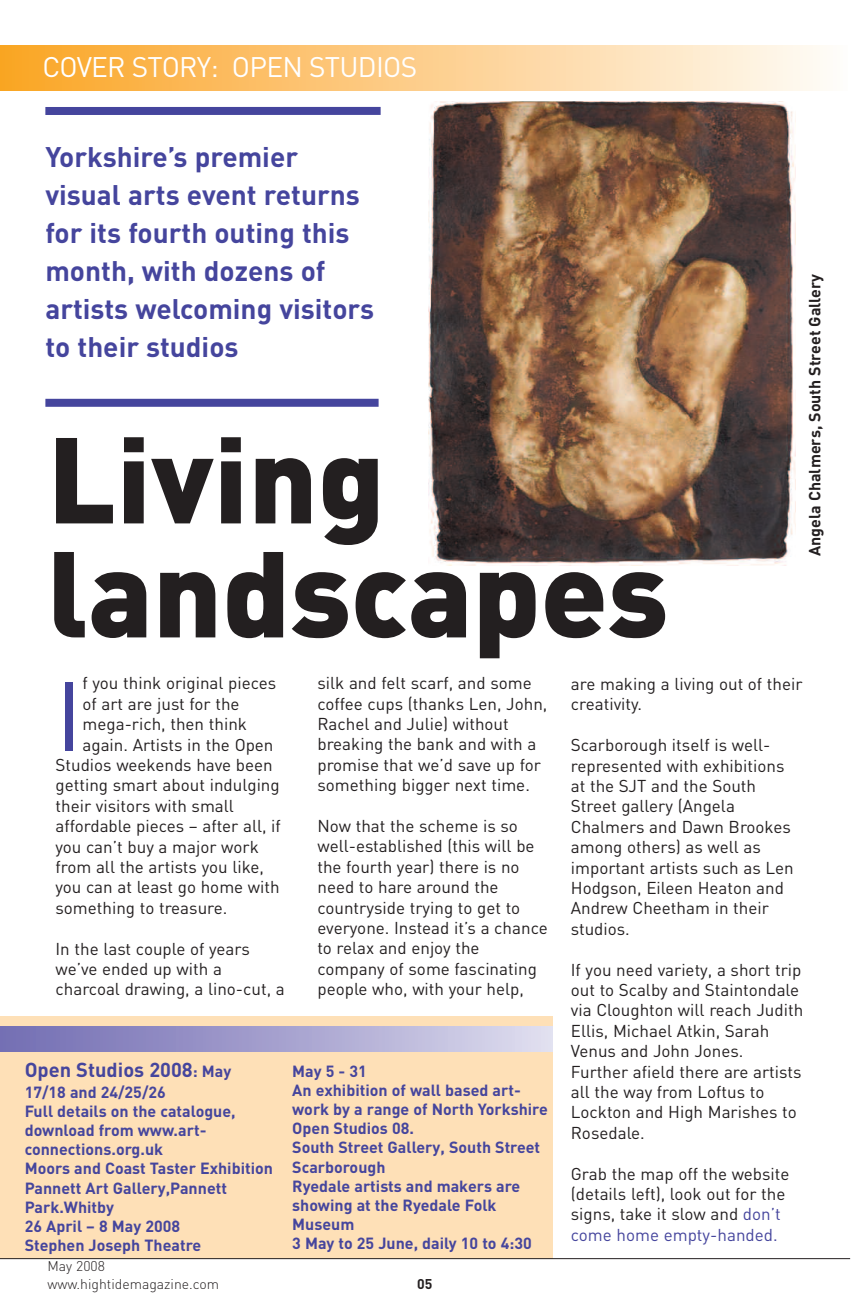
<style>
.page{position:relative;width:851px;height:1304px;background:#fff}
.page>*{position:absolute;margin:0;border:0;box-sizing:border-box;transform-origin:0 0}
.t1{font:900 120px/114px "DIN";color:#231f20}
.t2{font:96px "DIN";color:#45459d}
.t3{font:700 28px/38px "DIN";color:#45459d}
.t4{font:28px "DIN";letter-spacing:-.025em;color:#fff}
.t5{font:700 20px "DIN";color:#45459d}
.t6{font:17px/20.4px "DIN";color:#231f20}
.t7{font:700 16px/19.2px "DIN";color:#45459d}
.t8{font:700 16px "DIN";color:#231f20}
.t9{font:300 14px/17.4px "DIN";color:#231f20}
.t10{font:700 14px "DIN";color:#231f20}
.s1{color:#45459d}
.s2{font-size:16px}
</style>
<div class="page">
<div style="left:0;top:45px;width:847px;height:46px;background:linear-gradient(to right,#fba424,#fffbf7)"></div>
<img style="left:428px;top:101px;width:367px;height:464px">
<div style="left:45px;top:107px;width:335px;height:8px;background:#45459d"></div>
<div style="left:45px;top:399px;width:333px;height:8px;background:#45459d"></div>
<div style="left:0;top:1016px;width:552px;height:243px;background:#fee0b7"></div>
<div style="left:0;top:1026px;width:552px;height:25px;background:linear-gradient(to right,#706ab1,#dddbee)"></div>
<hr style="left:0;top:1258px;width:850px;height:1px;background:#231f20">
<h3 class="t4" style="left:42px;top:51px;width:376px">COVER STORY: OPEN STUDIOS</h3>
<h3 class="t3" style="left:45px;top:138px;width:330px">Yorkshire’s premier visual arts event returns for its fourth outing this month, with dozens of artists welcoming visitors to their studios</h3>
<p class="t8" style="left:805px;top:556px;width:284px;rotate:-90deg">Angela Chalmers, South Street Gallery</p>
<h1 class="t1" style="left:47px;top:425px;width:622px">Living landscapes</h1>
<p class="t6" style="left:317px;top:673px;width:231px">silk and felt scarf, and some coffee cups (thanks Len, John,<br>Rachel and Julie) without breaking the bank and with a promise that we’d save up for something bigger next time.</p>
<p class="t6" style="left:317px;top:816px;width:232px">Now that the scheme is so well-established (this will be the fourth year) there is no need to hare around the countryside trying to get to everyone. Instead it’s a chance to relax and enjoy the company of some fascinating people who, with your help,</p>
<h2 class="t2" style="left:55px;top:661px;width:29px">I</h2>
<p class="t6" style="left:82px;top:673px;width:195px">f you think original pieces</p>
<p class="t6" style="left:570px;top:674px;width:233px">are making a living out of their creativity.</p>
<p class="t6" style="left:570px;top:735px;width:224px">Scarborough itself is well&shy;represented with exhibitions at the SJT and the South<br>Street gallery (Angela<br>Chalmers and Dawn Brookes among others) as well as important artists such as Len<br>Hodgson, Eileen Heaton and<br>Andrew Cheetham in their studios.</p>
<p class="t6" style="left:570px;top:959px;width:234px">If you need variety, a short trip out to Scalby and Staintondale via Cloughton will reach Judith<br>Ellis, Michael Atkin, Sarah<br>Venus and John Jones.<br>Further afield there are artists all the way from Loftus to<br>Lockton and High Marishes to<br>Rosedale.</p>
<p class="t6" style="left:570px;top:1163px;width:220px">Grab the map off the website (details left), look out for the signs, take it slow and <span class="s1">don’t come home empty-handed.</span></p>
<p class="t6" style="left:82px;top:694px;width:158px">of art are just for the</p>
<p class="t6" style="left:82px;top:714px;width:166px">mega-rich, then think</p>
<p class="t6" style="left:82px;top:735px;width:192px">again. Artists in the Open</p>
<p class="t6" style="left:55px;top:755px;width:219px">Studios weekends have been</p>
<p class="t6" style="left:55px;top:775px;width:226px">getting smart about indulging</p>
<p class="t6" style="left:55px;top:796px;width:180px">their visitors with small</p>
<p class="t6" style="left:55px;top:816px;width:227px">affordable pieces – after all, if</p>
<p class="t6" style="left:55px;top:837px;width:205px">you can’t buy a major work</p>
<p class="t6" style="left:55px;top:857px;width:210px">from all the artists you like,</p>
<p class="t6" style="left:55px;top:877px;width:226px">you can at least go home with</p>
<p class="t6" style="left:55px;top:898px;width:173px">something to treasure.</p>
<p class="t6" style="left:55px;top:939px;width:231px">In the last couple of years we’ve ended up with a charcoal drawing, a lino-cut, a</p>
<p class="t5" style="left:25px;top:1058px;width:208px">Open Studios 2008<span class="s2">: May</span></p>
<p class="t7" style="left:25px;top:1082px;width:250px">17/18 and 24/25/26<br>Full details on the catalogue, download from www.art&shy;connections.org.uk<br>Moors and Coast Taster Exhibition<br>Pannett Art Gallery,Pannett<br>Park.Whitby<br>26 April – 8 May 2008<br>Stephen Joseph Theatre</p>
<p class="t7" style="left:292px;top:1061px;width:257px">May 5 - 31<br>An exhibition of wall based art&shy;work by a range of North Yorkshire<br>Open Studios 08.<br>South Street Gallery, South Street<br>Scarborough<br>Ryedale artists and makers are showing at the Ryedale Folk<br>Museum<br>3 May to 25 June, daily 10 to 4:30</p>
<p class="t9" style="left:47px;top:1258px;width:173px">May 2008 www.hightidemagazine.com</p>
<p class="t10" style="left:417px;top:1276px;width:17px">05</p>
</div>
